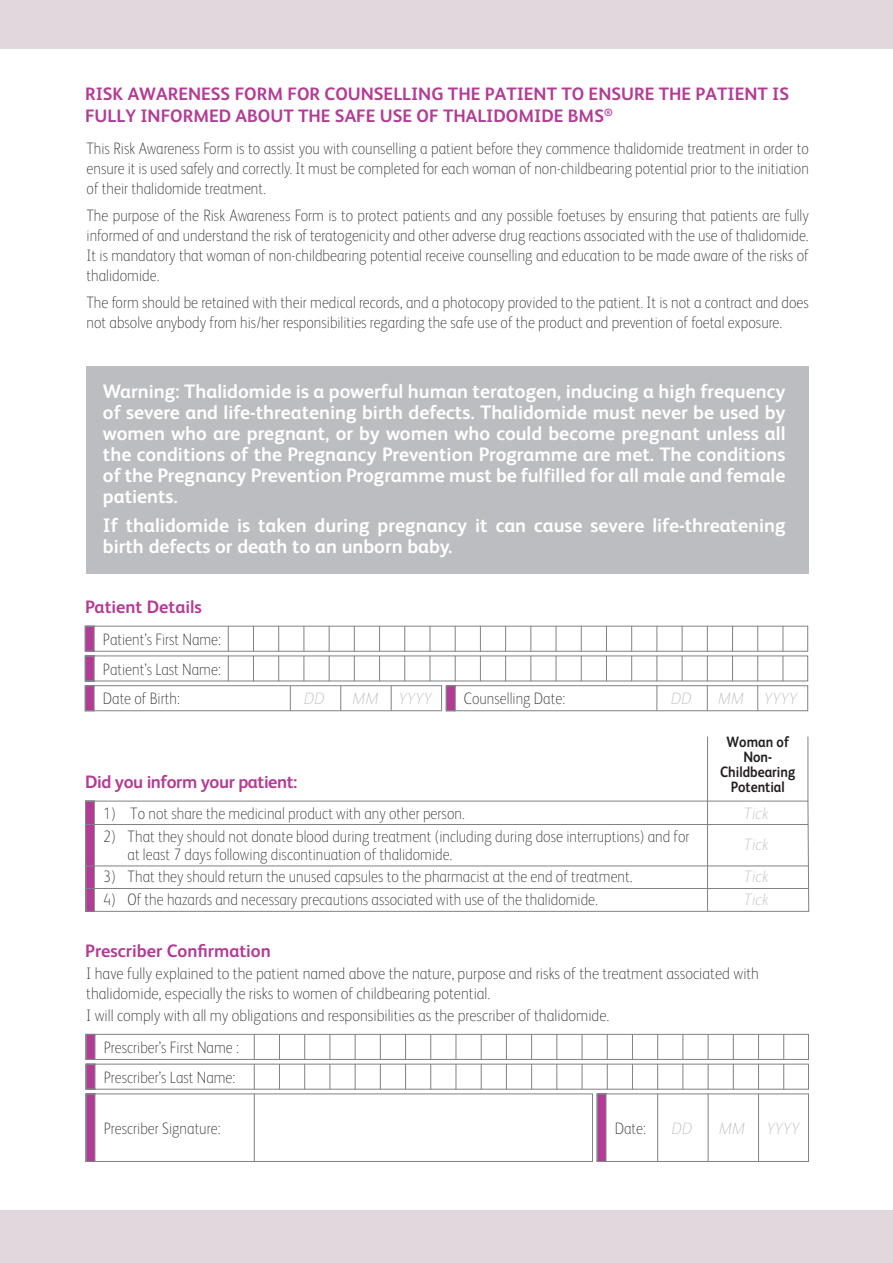
<style>
.page{position:relative;width:893px;height:1263px;background:#fff}
.page>*{position:absolute;margin:0;border:0;box-sizing:border-box;transform-origin:0 0}
.t1{font:700 19.5px/21px "BMS Humanity";color:#fff;text-align:justify}
.t2{font:700 18px/21.6px "BMS Humanity";color:#b33b96}
.t3{font:700 18px "BMS Humanity";letter-spacing:-.025em;color:#b33b96}
.t4{font:100 16.5px/19.8px "BMS Humanity";color:#231f20;scale:.9 1}
.t5{font:100 16.5px/19.8px "BMS Humanity";color:#231f20;scale:.93 1}
.t6{font:italic 100 16.5px/31.3px "BMS Humanity";color:#bcbdc0;text-align:justify}
.t7{font:700 15px/15px "BMS Humanity";color:#231f20;text-align:center;scale:.9 1}
</style>
<div class="page">
<div style="left:0;top:1211px;width:893px;height:52px;background:#e0d8dd"></div>
<div style="left:0;top:0;width:893px;height:49px;background:#e0d8dd"></div>
<svg style="left:86px;top:1034px;width:723px;height:128px"></svg>
<svg style="left:85px;top:626px;width:723px;height:85px"></svg>
<div style="left:86px;top:366px;width:723px;height:208px;background:#bcbdc0"></div>
<hr style="left:707px;top:736px;width:1px;height:175px;background:#808285">
<hr style="left:808px;top:736px;width:1px;height:65px;background:#808285">
<svg style="left:85px;top:800px;width:724px;height:112px"></svg>
<p class="t2" style="left:85px;top:82px;width:706px">RISK AWARENESS FORM FOR COUNSELLING THE PATIENT TO ENSURE THE PATIENT IS<br>FULLY INFORMED ABOUT THE SAFE USE OF THALIDOMIDE BMS<sup>®</sup></p>
<p class="t4" style="left:87px;top:138px;width:804px;text-align:justify">This Risk Awareness Form is to assist you with counselling a patient before they commence thalidomide treatment in order to ensure it is used safely and correctly. It must be completed for each woman of non-childbearing potential prior to the initiation of their thalidomide treatment.</p>
<p class="t4" style="left:87px;top:205px;width:804px;text-align:justify">The purpose of the Risk Awareness Form is to protect patients and any possible foetuses by ensuring that patients are fully informed of and understand the risk of teratogenicity and other adverse drug reactions associated with the use of thalidomide.<br>It is mandatory that woman of non-childbearing potential receive counselling and education to be made aware of the risks of thalidomide.</p>
<p class="t4" style="left:87px;top:291px;width:804px">The form should be retained with their medical records, and a photocopy provided to the patient. It is not a contract and does not absolve anybody from his/her responsibilities regarding the safe use of the product and prevention of foetal exposure.</p>
<p class="t1" style="left:103px;top:380px;width:684px">Warning: Thalidomide is a powerful human teratogen, inducing a high frequency of severe and life-threatening birth defects. Thalidomide must never be used by women who are pregnant, or by women who could become pregnant unless all the conditions of the Pregnancy Prevention Programme are met. The conditions of the Pregnancy Prevention Programme must be fulfilled for all male and female patients.</p>
<p class="t1" style="left:103px;top:513px;width:684px">If thalidomide is taken during pregnancy it can cause severe life-threatening birth defects or death to an unborn baby.</p>
<p class="t2" style="left:85px;top:595px;width:118px">Patient Details</p>
<p class="t4" style="left:103px;top:623px;width:133px;line-height:29.7px;text-align:justify">Patient’s First Name:<br>Patient’s Last Name:<br>Date of Birth:</p>
<p class="t6" style="left:304px;top:682px;width:22px">DD</p>
<p class="t6" style="left:353px;top:682px;width:81px">MM YYYY</p>
<p class="t4" style="left:464px;top:688px;width:114px">Counselling Date:</p>
<p class="t6" style="left:671px;top:682px;width:22px">DD</p>
<p class="t6" style="left:718px;top:682px;width:81px">MM YYYY</p>
<p class="t3" style="left:85px;top:769px;width:214px">Did you inform your patient:</p>
<p class="t4" style="left:103px;top:803px;width:403px">1) To not share the medicinal product with any other person.</p>
<p class="t4" style="left:128px;top:826px;width:626px;line-height:18px;text-indent:-24px">2) That they should not donate blood during treatment (including during dose interruptions) and for at least 7 days following discontinuation of thalidomide.</p>
<p class="t4" style="left:103px;top:866px;width:590px">3) That they should return the unused capsules to the pharmacist at the end of treatment.</p>
<p class="t4" style="left:103px;top:888px;width:551px">4) Of the hazards and necessary precautions associated with use of the thalidomide.</p>
<p class="t2" style="left:85px;top:939px;width:187px">Prescriber Confirmation</p>
<p class="t7" style="left:720px;top:733px;width:85px">Woman of<br>Non-<br>Childbearing<br>Potential</p>
<p class="t6" style="left:744px;top:797px;width:26px">Tick Tick Tick</p>
<p class="t6" style="left:744px;top:882px;width:26px">Tick</p>
<p class="t5" style="left:86px;top:963px;width:725px">I have fully explained to the patient named above the nature, purpose and risks of the treatment associated with thalidomide, especially the risks to women of childbearing potential.</p>
<p class="t5" style="left:86px;top:1005px;width:564px">I will comply with all my obligations and responsibilities as the prescriber of thalidomide.</p>
<p class="t4" style="left:104px;top:1032px;width:152px;line-height:29.7px">Prescriber’s First Name :<br>Prescriber’s Last Name:</p>
<p class="t4" style="left:104px;top:1118px;width:131px">Prescriber Signature:</p>
<p class="t4" style="left:615px;top:1118px;width:36px">Date:</p>
<p class="t6" style="left:672px;top:1112px;width:22px">DD</p>
<p class="t6" style="left:719px;top:1112px;width:28px">MM</p>
<p class="t6" style="left:767px;top:1112px;width:35px">YYYY</p>
</div>
